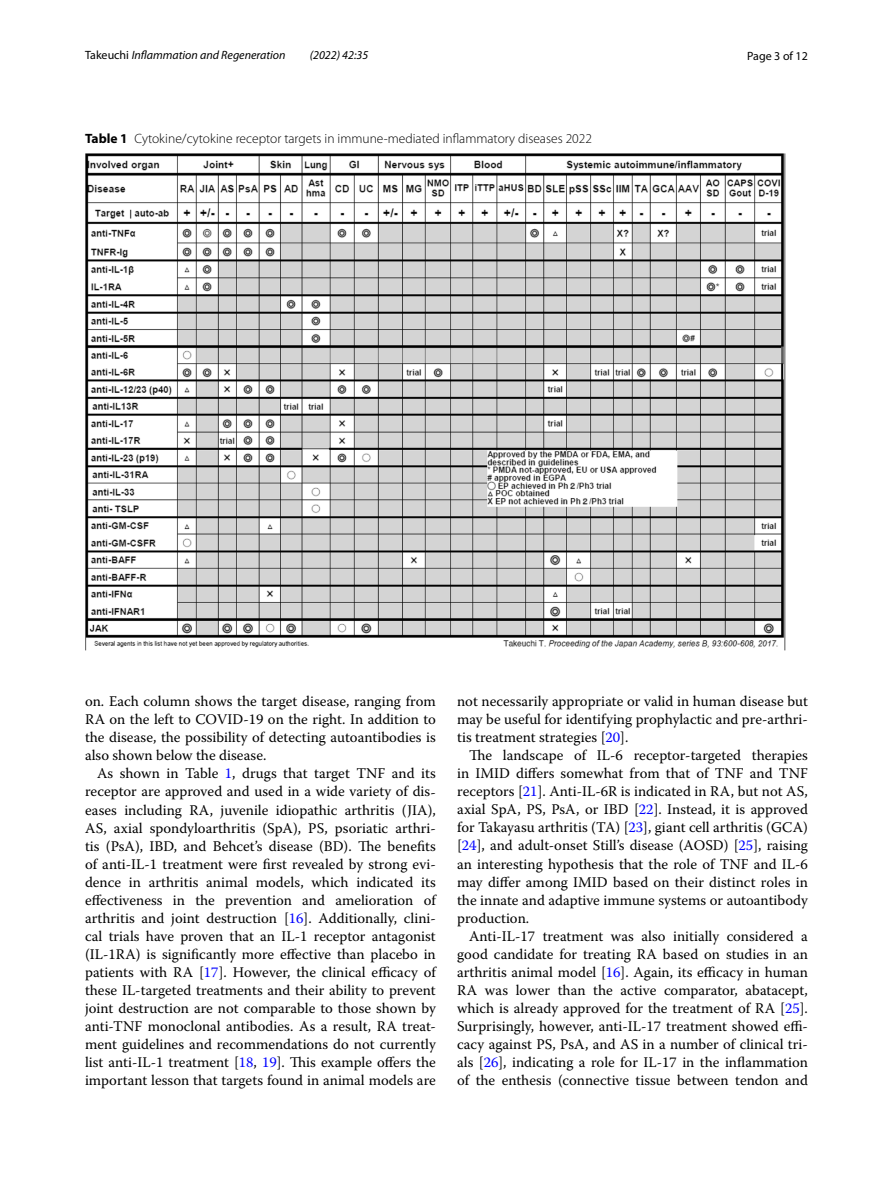
<style>
.page{position:relative;width:893px;height:1187px;background:#fff}
.page>*{position:absolute;margin:0;border:0;box-sizing:border-box;transform-origin:0 0}
.t1{font:14.7px/18px "Warnock Pro";color:#000;text-align:justify}
.t2{font:300 13.5px "Myriad Pro";color:#000}
.t3{font:italic 12px "Myriad Pro";color:#000}
.t4{font:12px "Myriad Pro";color:#000}
.s1{font-style:normal}
.s2{font-weight:700}
.s3{color:#00f}
</style>
<div class="page">
<img style="left:85px;top:153px;width:700px;height:497px">
<p class="t3" style="left:85px;top:48px;width:202px"><span class="s1">Takeuchi</span> Inflammation and Regeneration</p>
<p class="t3" style="left:310px;top:48px;width:60px">(2022) 42:35</p>
<p class="t4" style="left:747px;top:48px;width:62px">Page 3 of 12</p>
<p class="t2" style="left:85px;top:131px;width:508px"><span class="s2">Table 1</span> Cytokine/cytokine receptor targets in immune-mediated inflammatory diseases 2022</p>
<p class="t1" style="left:85px;top:692px;width:352px">on. Each column shows the target disease, ranging from RA on the left to COVID-19 on the right. In addition to the disease, the possibility of detecting autoantibodies is also shown below the disease.</p>
<p class="t1" style="left:85px;top:764px;width:352px;text-indent:12px">As shown in Table <span class="s3">1</span>, drugs that target TNF and its receptor are approved and used in a wide variety of dis&shy;eases including RA, juvenile idiopathic arthritis (JIA), AS, axial spondyloarthritis (SpA), PS, psoriatic arthri&shy;tis (PsA), IBD, and Behcet’s disease (BD). The benefits of anti-IL-1 treatment were first revealed by strong evi&shy;dence in arthritis animal models, which indicated its effectiveness in the prevention and amelioration of arthritis and joint destruction [<span class="s3">16</span>]. Additionally, clini&shy;cal trials have proven that an IL-1 receptor antagonist (IL-1RA) is significantly more effective than placebo in patients with RA [<span class="s3">17</span>]. However, the clinical efficacy of these IL-targeted treatments and their ability to prevent joint destruction are not comparable to those shown by anti-TNF monoclonal antibodies. As a result, RA treat&shy;ment guidelines and recommendations do not currently list anti-IL-1 treatment [<span class="s3">18</span>, <span class="s3">19</span>]. This example offers the important lesson that targets found in animal models are</p>
<p class="t1" style="left:457px;top:692px;width:352px">not necessarily appropriate or valid in human disease but may be useful for identifying prophylactic and pre-arthri&shy;tis treatment strategies [<span class="s3">20</span>].</p>
<p class="t1" style="left:457px;top:746px;width:352px;text-indent:12px">The landscape of IL-6 receptor-targeted therapies in IMID differs somewhat from that of TNF and TNF receptors [<span class="s3">21</span>]. Anti-IL-6R is indicated in RA, but not AS, axial SpA, PS, PsA, or IBD [<span class="s3">22</span>]. Instead, it is approved for Takayasu arthritis (TA) [<span class="s3">23</span>], giant cell arthritis (GCA) [<span class="s3">24</span>], and adult-onset Still’s disease (AOSD) [<span class="s3">25</span>], raising an interesting hypothesis that the role of TNF and IL-6 may differ among IMID based on their distinct roles in the innate and adaptive immune systems or autoantibody production.</p>
<p class="t1" style="left:457px;top:926px;width:352px;text-indent:12px">Anti-IL-17 treatment was also initially considered a good candidate for treating RA based on studies in an arthritis animal model [<span class="s3">16</span>]. Again, its efficacy in human RA was lower than the active comparator, abatacept, which is already approved for the treatment of RA [<span class="s3">25</span>].<br>Surprisingly, however, anti-IL-17 treatment showed effi&shy;cacy against PS, PsA, and AS in a number of clinical tri&shy;als [<span class="s3">26</span>], indicating a role for IL-17 in the inflammation of the enthesis (connective tissue between tendon and</p>
</div>
